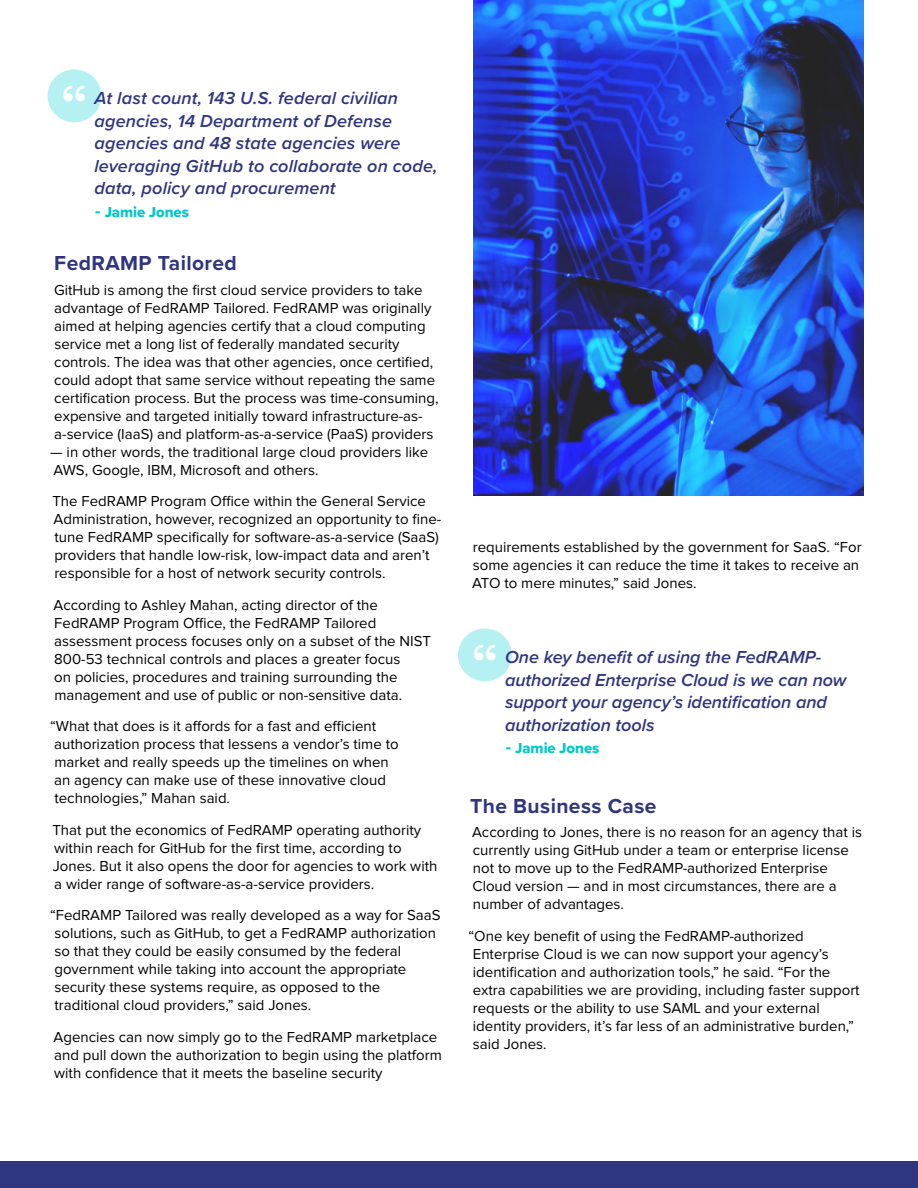
<style>
.page{position:relative;width:918px;height:1188px;background:#fff}
.page>*{position:absolute;margin:0;border:0;box-sizing:border-box;transform-origin:0 0}
.t1{font:700 45px "Baskerville";color:#fff}
.t2{font:700 21px "Proxima Nova";letter-spacing:.02em;color:#303580}
.t3{font:italic 600 18px/22.5px "Proxima Nova";letter-spacing:.005em;color:#303580}
.t4{font:15px/18px "Proxima Nova";color:#000}
.t5{font:15px "Proxima Nova Extrabld";letter-spacing:-.005em;color:#00c8c9}
.s1{font-family:"Roboto";font-weight:900}
</style>
<div class="page">
<img style="left:473px;top:0;width:391px;height:496px">
<div style="left:0;top:1161px;width:918px;height:27px;background:#303580"></div>
<div style="left:458px;top:629px;width:54px;height:52px;background:#b5f1f2;border-radius:50%"></div>
<div style="left:47px;top:69px;width:54px;height:53px;background:#b5f1f2;border-radius:50%"></div>
<h1 class="t1" style="left:61px;top:70px;width:28px">“</h1>
<p class="t3" style="left:95px;top:87px;width:344px">At last count, 143 U.S. federal civilian agencies, 14 Department of Defense agencies and 48 state agencies were leveraging GitHub to collaborate on code, data, policy and procurement</p>
<p class="t5" style="left:95px;top:201px;width:96px"><span class="s1">-</span> Jamie Jones</p>
<h2 class="t2" style="left:54px;top:247px;width:184px">FedRAMP Tailored</h2>
<p class="t4" style="left:54px;top:281px;width:386px">GitHub is among the first cloud service providers to take advantage of FedRAMP Tailored. FedRAMP was originally aimed at helping agencies certify that a cloud computing service met a long list of federally mandated security controls. The idea was that other agencies, once certified, could adopt that same service without repeating the same certification process. But the process was time-consuming, expensive and targeted initially toward infrastructure-as&shy;a-service (IaaS) and platform-as-a-service (PaaS) providers</p>
<p class="t4" style="left:50px;top:443px;width:380px">— in other words, the traditional large cloud providers like<br>AWS, Google, IBM, Microsoft and others.</p>
<p class="t4" style="left:52px;top:493px;width:390px">The FedRAMP Program Office within the General Service Administration, however, recognized an opportunity to fine&shy;tune FedRAMP specifically for software-as-a-service (SaaS) providers that handle low-risk, low-impact data and aren’t responsible for a host of network security controls.</p>
<p class="t4" style="left:54px;top:596px;width:379px">According to Ashley Mahan, acting director of the FedRAMP Program Office, the FedRAMP Tailored assessment process focuses only on a subset of the NIST 800-53 technical controls and places a greater focus<br>on policies, procedures and training surrounding the management and use of public or non-sensitive data.</p>
<p class="t4" style="left:50px;top:718px;width:350px">“What that does is it affords for a fast and efficient authorization process that lessens a vendor’s time to market and really speeds up the timelines on when an agency can make use of these innovative cloud technologies,” Mahan said.</p>
<p class="t4" style="left:52px;top:821px;width:387px">That put the economics of FedRAMP operating authority within reach for GitHub for the first time, according to Jones. But it also opens the door for agencies to work with a wider range of software-as-a-service providers.</p>
<p class="t4" style="left:50px;top:907px;width:392px">“FedRAMP Tailored was really developed as a way for SaaS solutions, such as GitHub, to get a FedRAMP authorization so that they could be easily consumed by the federal government while taking into account the appropriate security these systems require, as opposed to the traditional cloud providers,” said Jones.</p>
<p class="t4" style="left:54px;top:1028px;width:390px">Agencies can now simply go to the FedRAMP marketplace and pull down the authorization to begin using the platform with confidence that it meets the baseline security</p>
<p class="t4" style="left:472px;top:538px;width:391px">requirements established by the government for SaaS. “For some agencies it can reduce the time it takes to receive an<br>ATO to mere minutes,” said Jones.</p>
<h1 class="t1" style="left:471px;top:629px;width:28px">“</h1>
<p class="t3" style="left:505px;top:646px;width:343px">One key benefit of using the FedRAMP&shy;authorized Enterprise Cloud is we can now support your agency’s identification and authorization tools</p>
<p class="t5" style="left:505px;top:737px;width:96px"><span class="s1">-</span> Jamie Jones</p>
<h2 class="t2" style="left:470px;top:790px;width:188px">The Business Case</h2>
<p class="t4" style="left:472px;top:824px;width:392px">According to Jones, there is no reason for an agency that is currently using GitHub under a team or enterprise license not to move up to the FedRAMP-authorized Enterprise Cloud version — and in most circumstances, there are a number of advantages.</p>
<p class="t4" style="left:469px;top:928px;width:393px">“One key benefit of using the FedRAMP-authorized Enterprise Cloud is we can now support your agency’s identification and authorization tools,” he said. “For the extra capabilities we are providing, including faster support requests or the ability to use SAML and your external identity providers, it’s far less of an administrative burden,” said Jones.</p>
</div>
